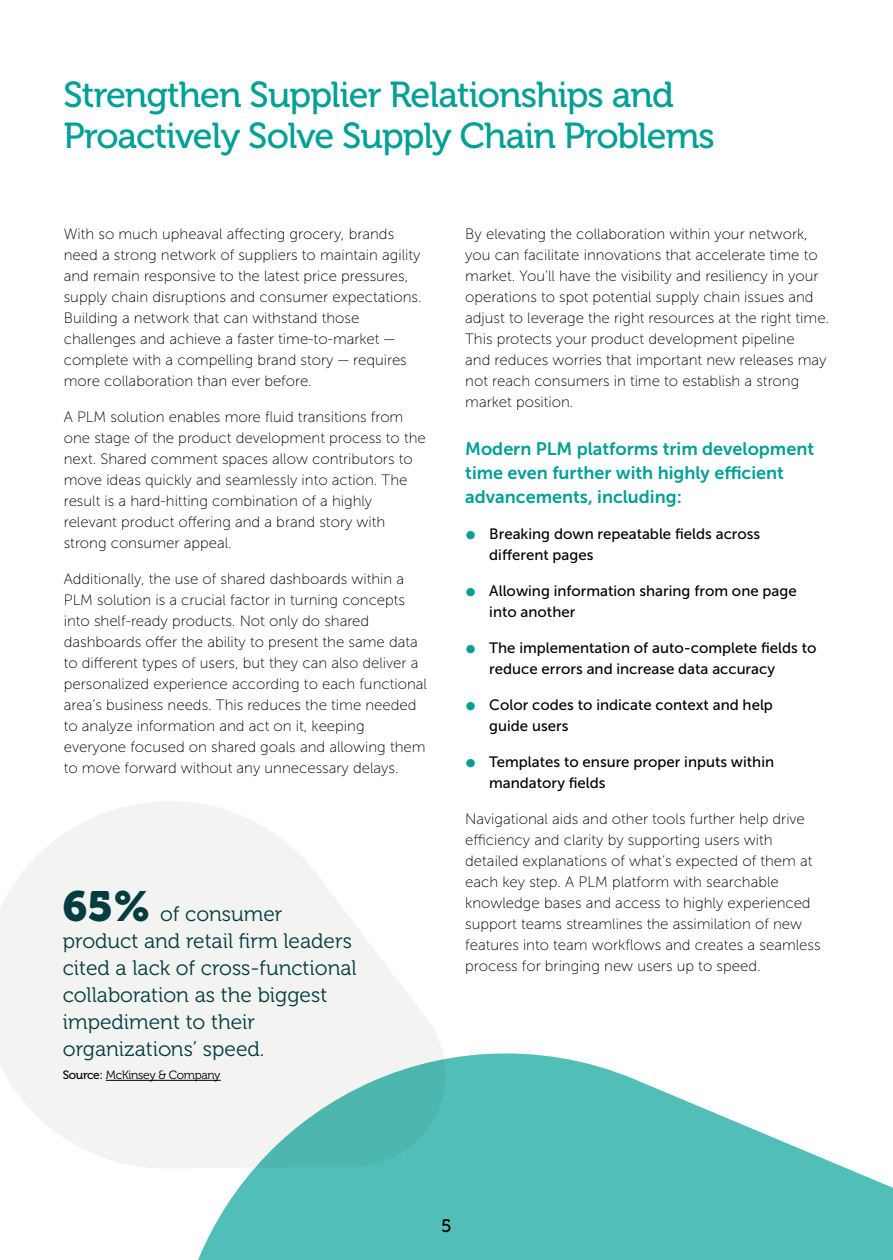
<style>
.page{position:relative;width:893px;height:1260px;background:#fff}
.page>*{position:absolute;margin:0;border:0;box-sizing:border-box;transform-origin:0 0}
.t1{font:36px/40.5px "Museo 500";letter-spacing:-.025em;color:#00a097}
.t2{font:21px/27px "Museo 300";color:#033d40}
.t3{font:18px/24px "Museo Sans 700";color:#00a097}
.t4{font:18px "Museo 500";color:#000}
.t5{font:15px/21px "Museo Sans 100";color:#000}
.t6{font:15px/21px "Museo Sans 500";color:#000}
.t7{font:12px "Museo 300";letter-spacing:-.025em;color:#000}
.s1{font-family:"Museo 900";font-size:42px}
.s2{font-family:"Museo 500"}
.s3{font-size:27px;color:#00a097}
</style>
<div class="page">
<svg style="left:0;top:801px;width:442px;height:367px;fill:#f3f4f2"></svg>
<hr style="left:106px;top:1080px;width:115px;height:1px;background:#000">
<svg style="left:162px;top:1051px;width:730px;height:209px;fill:#52beb8"></svg>
<h1 class="t1" style="left:64px;top:75px;width:652px">Strengthen Supplier Relationships and<br>Proactively Solve Supply Chain Problems</h1>
<p class="t5" style="left:64px;top:223px;width:359px">With so much upheaval affecting grocery, brands need a strong network of suppliers to maintain agility and remain responsive to the latest price pressures, supply chain disruptions and consumer expectations.<br>Building a network that can withstand those challenges and achieve a faster time-to-market — complete with a compelling brand story — requires more collaboration than ever before.</p>
<p class="t5" style="left:64px;top:406px;width:363px">A PLM solution enables more fluid transitions from one stage of the product development process to the next. Shared comment spaces allow contributors to move ideas quickly and seamlessly into action. The result is a hard-hitting combination of a highly relevant product offering and a brand story with strong consumer appeal.</p>
<p class="t5" style="left:64px;top:568px;width:364px">Additionally, the use of shared dashboards within a PLM solution is a crucial factor in turning concepts into shelf-ready products. Not only do shared dashboards offer the ability to present the same data to different types of users, but they can also deliver a personalized experience according to each functional area’s business needs. This reduces the time needed to analyze information and act on it, keeping everyone focused on shared goals and allowing them to move forward without any unnecessary delays.</p>
<h2 class="t2" style="left:63px;top:900px;width:295px"><span class="s1">65%</span> of consumer product and retail firm leaders cited a lack of cross-functional collaboration as the biggest impediment to their organizations’ speed.</h2>
<p class="t7" style="left:63px;top:1069px;width:160px"><span class="s2">Source:</span> McKinsey &amp; Company</p>
<p class="t5" style="left:465px;top:223px;width:365px">By elevating the collaboration within your network, you can facilitate innovations that accelerate time to market. You’ll have the visibility and resiliency in your operations to spot potential supply chain issues and adjust to leverage the right resources at the right time.<br>This protects your product development pipeline<br>and reduces worries that important new releases may not reach consumers in time to establish a strong market position.</p>
<p class="t3" style="left:465px;top:436px;width:350px">Modern PLM platforms trim development time even further with highly efficient advancements, including:</p>
<p class="t6" style="left:489px;top:523px;width:272px;text-indent:-24px"><span class="s3">•</span> Breaking down repeatable fields across different pages</p>
<p class="t6" style="left:489px;top:580px;width:309px;text-indent:-24px"><span class="s3">•</span> Allowing information sharing from one page into another</p>
<p class="t6" style="left:489px;top:637px;width:328px;text-indent:-24px"><span class="s3">•</span> The implementation of auto-complete fields to reduce errors and increase data accuracy</p>
<p class="t6" style="left:489px;top:694px;width:285px;text-indent:-24px"><span class="s3">•</span> Color codes to indicate context and help guide users</p>
<p class="t6" style="left:489px;top:751px;width:286px;text-indent:-24px"><span class="s3">•</span> Templates to ensure proper inputs within mandatory fields</p>
<p class="t5" style="left:465px;top:808px;width:357px">Navigational aids and other tools further help drive efficiency and clarity by supporting users with detailed explanations of what’s expected of them at each key step. A PLM platform with searchable knowledge bases and access to highly experienced support teams streamlines the assimilation of new features into team workflows and creates a seamless process for bringing new users up to speed.</p>
<p class="t4" style="left:441px;top:1216px;width:12px">5</p>
</div>
